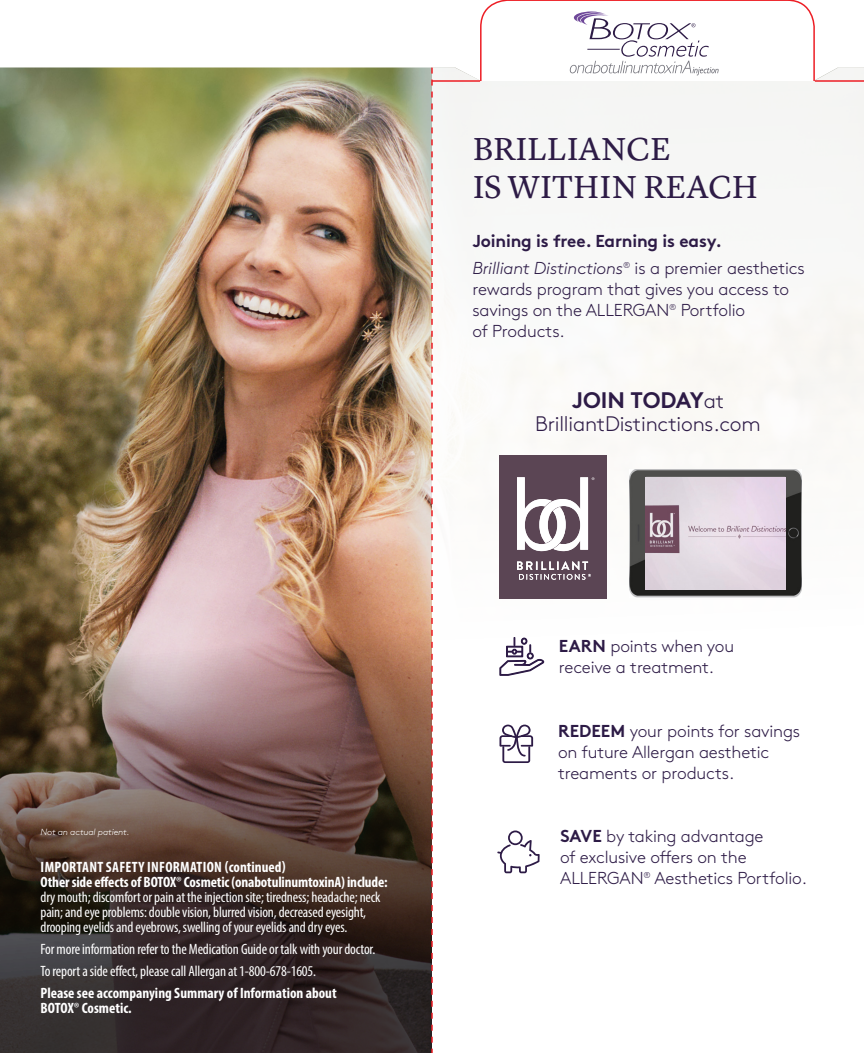
<style>
.page{position:relative;width:864px;height:1053px;background:#fff}
.page>*{position:absolute;margin:0;border:0;box-sizing:border-box;transform-origin:0 0}
.t1{font:33px/37.5px "Lyon Text";letter-spacing:.005em;color:#2d1b46}
.t2{font:700 22.5px "Brown Std";color:#2d1b46}
.t3{font:300 21px "Brown Std";letter-spacing:-.01em;color:#2d1b46}
.t4{font:300 17.25px/21px "Brown Std";letter-spacing:-.01em;color:#2d1b46}
.t5{font:700 17.25px/27.8px "Brown Std";letter-spacing:-.01em;color:#2d1b46}
.t6{font:condensed 15px/15px "Myriad Pro";letter-spacing:-.01em;color:#fff}
.t7{font:700 condensed 15px/15px "Myriad Pro";color:#fff}
.t8{font:italic 300 9px "Brown Std";letter-spacing:-.01em;color:#fff}
.s1{font-weight:700}
.s2{font-weight:400}
.s3{font-weight:300;font-style:italic}
.s4{font-weight:300}
.s5{font-weight:300;font-size:21px}
</style>
<div class="page">
<img style="left:0;top:68px;width:431px;height:501px">
<img style="left:0;top:569px;width:431px;height:484px">
<svg style="left:433px;top:68px;width:431px;height:806px"></svg>
<svg style="left:499px;top:637px;width:46px;height:39px"></svg>
<svg style="left:499px;top:725px;width:34px;height:38px"></svg>
<svg style="left:497px;top:831px;width:43px;height:42px"></svg>
<img style="left:629px;top:469px;width:173px;height:128px">
<img style="left:646px;top:477px;width:139px;height:112px">
<div style="left:500px;top:455px;width:107px;height:144px;background:#5b4554"></div>
<svg style="left:517px;top:561px;width:74px;height:19px"></svg>
<svg style="left:517px;top:477px;width:77px;height:74px"></svg>
<svg style="left:479px;top:0;width:337px;height:83px"></svg>
<hr style="left:432px;top:80px;width:48px;height:2px;background:#ed1d24">
<hr style="left:815px;top:80px;width:49px;height:2px;background:#ed1d24">
<svg style="left:431px;top:68px;width:2px;height:985px"></svg>
<p class="t8" style="left:40px;top:827px;width:90px">Not an actual patient.</p>
<p class="t6" style="left:40px;top:860px;width:349px"><span class="s1">IMPORTANT SAFETY INFORMATION (continued)<br>Other side effects of BOTOX</span>® <span class="s1">Cosmetic (onabotulinumtoxinA) include: </span>dry mouth; discomfort or pain at the injection site; tiredness; headache; neck pain; and eye problems: double vision, blurred vision, decreased eyesight, drooping eyelids and eyebrows, swelling of your eyelids and dry eyes.</p>
<p class="t6" style="left:40px;top:938px;width:336px;line-height:21.8px">For more information refer to the Medication Guide or talk with your doctor.<br>To report a side effect, please call Allergan at 1-800-678-1605.</p>
<p class="t7" style="left:40px;top:985px;width:298px">Please see accompanying Summary of Information about<br>BOTOX<span class="s2">®</span> Cosmetic.</p>
<h1 class="t1" style="left:473px;top:128px;width:287px">BRILLIANCE<br>IS WITHIN REACH</h1>
<p class="t5" style="left:472px;top:227px;width:334px">Joining is free. Earning is easy.<br><span class="s3">Brilliant Distinctions</span><sup>®</sup> <span class="s4">is a premier aesthetics</span></p>
<p class="t4" style="left:472px;top:279px;width:318px">rewards program that gives you access to savings on the ALLERGAN<sup>®</sup> Portfolio<br>of Products.</p>
<h2 class="t2" style="left:572px;top:387px;width:154px">JOIN TODAY<span class="s5">at</span></h2>
<h3 class="t3" style="left:535px;top:412px;width:227px">BrilliantDistinctions.com</h3>
<p class="t4" style="left:559px;top:636px;width:177px"><span class="s1">EARN</span> points when you receive a treatment.</p>
<p class="t4" style="left:558px;top:721px;width:244px"><span class="s1">REDEEM</span> your points for savings on future Allergan aesthetic treaments or products.</p>
<p class="t4" style="left:560px;top:826px;width:248px"><span class="s1">SAVE</span> by taking advantage<br>of exclusive offers on the<br>ALLERGAN<sup>®</sup> Aesthetics Portfolio.</p>
</div>
